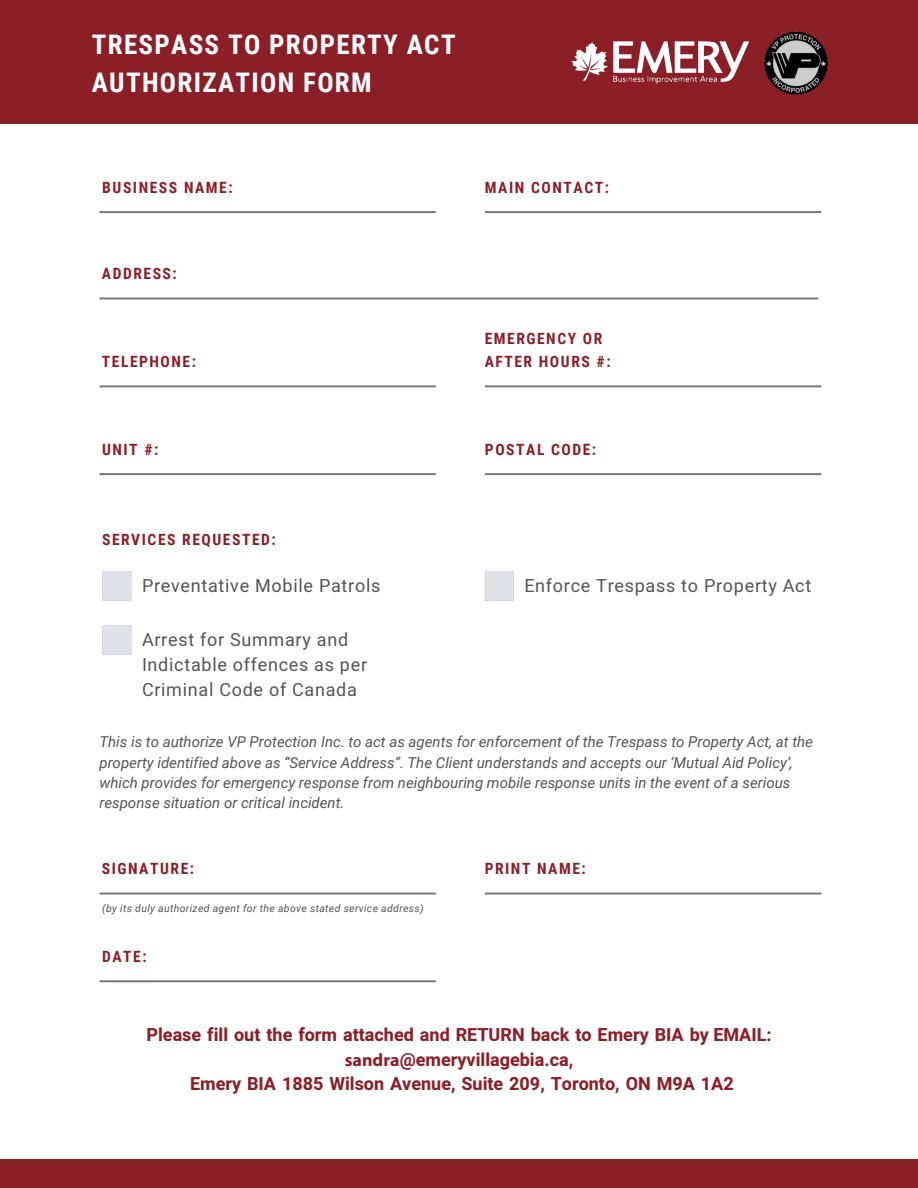
<style>
.page{position:relative;width:918px;height:1188px;background:#8b1f26}
.page>*{position:absolute;margin:0;border:0;box-sizing:border-box;transform-origin:0 0}
.t1{font:700 27px/38.1px "Roboto Condensed";letter-spacing:.05em;color:#fff}
.t2{font:700 18px/24.8px "Heebo";color:#8b1f26;text-align:center}
.t3{font:18px/24.8px "Heebo";letter-spacing:.04em;color:#545454}
.t4{font:700 15.6px/23.2px "Roboto Condensed";letter-spacing:.1em;color:#8b1f26}
.t5{font:italic 15px/20.2px "Roboto";color:#545454}
.t6{font:italic 10.5px "Roboto";letter-spacing:.03em;color:#545454}
.s1{font-family:"Myriad Hebrew"}
</style>
<div class="page">
<div style="left:0;top:124px;width:918px;height:1035px;background:#fff"></div>
<svg style="left:99px;top:298px;width:719px;height:1px"></svg>
<svg style="left:99px;top:385px;width:337px;height:2px"></svg>
<svg style="left:99px;top:893px;width:337px;height:1px"></svg>
<svg style="left:99px;top:211px;width:337px;height:2px"></svg>
<svg style="left:99px;top:473px;width:337px;height:2px"></svg>
<svg style="left:99px;top:980px;width:337px;height:2px"></svg>
<svg style="left:485px;top:385px;width:336px;height:2px"></svg>
<svg style="left:485px;top:893px;width:336px;height:1px"></svg>
<svg style="left:485px;top:211px;width:336px;height:2px"></svg>
<svg style="left:485px;top:473px;width:336px;height:2px"></svg>
<svg style="left:102px;top:571px;width:30px;height:30px"></svg>
<svg style="left:102px;top:625px;width:30px;height:30px"></svg>
<svg style="left:485px;top:571px;width:29px;height:30px"></svg>
<img style="left:764px;top:31px;width:64px;height:64px">
<img style="left:572px;top:41px;width:176px;height:43px">
<h1 class="t1" style="left:92px;top:26px;width:365px">TRESPASS TO PROPERTY ACT<br>AUTHORIZATION FORM</h1>
<p class="t4" style="left:102px;top:176px;width:132px">BUSINESS NAME:</p>
<p class="t4" style="left:102px;top:262px;width:76px">ADDRESS:</p>
<p class="t4" style="left:102px;top:350px;width:96px">TELEPHONE:</p>
<p class="t4" style="left:102px;top:438px;width:58px">UNIT #:</p>
<p class="t4" style="left:102px;top:528px;width:175px">SERVICES REQUESTED:</p>
<p class="t3" style="left:142px;top:574px;width:240px">Preventative Mobile Patrols</p>
<p class="t3" style="left:142px;top:628px;width:227px">Arrest for Summary and<br>Indictable offences as per<br>Criminal Code of Canada</p>
<p class="t4" style="left:485px;top:176px;width:126px">MAIN CONTACT:</p>
<p class="t4" style="left:485px;top:327px;width:127px">EMERGENCY OR<br>AFTER HOURS #:</p>
<p class="t4" style="left:485px;top:438px;width:113px">POSTAL CODE:</p>
<p class="t3" style="left:524px;top:574px;width:288px">Enforce Trespass to Property Act</p>
<p class="t5" style="left:99px;top:732px;width:715px">This is to authorize VP Protection Inc. to act as agents for enforcement of the Trespass to Property Act, at the property identified above as “Service Address”. The Client understands and accepts our ‘Mutual Aid Policy’, which provides for emergency response from neighbouring mobile response units in the event of a serious response situation or critical incident.</p>
<p class="t4" style="left:102px;top:857px;width:94px">SIGNATURE:</p>
<p class="t6" style="left:102px;top:902px;width:323px">(by its duly authorized agent for the above stated service address)</p>
<p class="t4" style="left:102px;top:945px;width:46px">DATE:</p>
<p class="t4" style="left:485px;top:857px;width:103px">PRINT NAME:</p>
<p class="t2" style="left:146px;top:1023px;width:627px">Please fill out the form attached and RETURN back to Emery BIA by EMAIL: <span class="s1">sandra</span>@emeryvillagebia.ca,<br>Emery BIA 1885 Wilson Avenue, Suite 209, Toronto, ON M9A 1A2</p>
</div>
